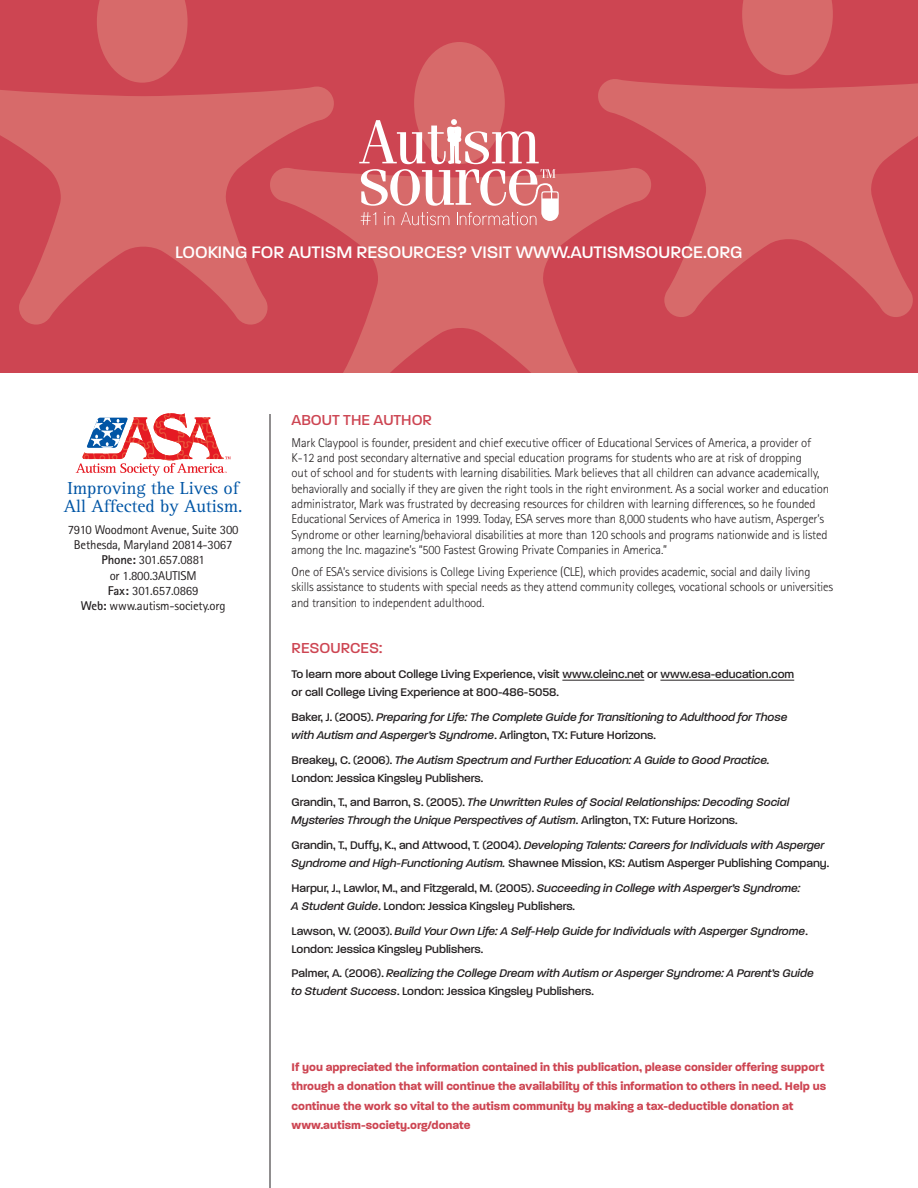
<style>
.page{position:relative;width:918px;height:1188px;background:#fff}
.page>*{position:absolute;margin:0;border:0;box-sizing:border-box;transform-origin:0 0}
.t1{font:500 22.5px "Paralucent";color:#fff}
.t2{font:500 19.5px "Paralucent";color:#cd4552}
.t3{font:18px/18px "Rotis Serif";color:#0155a5}
.t4{font:italic 500 15px/18px "Paralucent";color:#231f20}
.t5{font:500 15px/18px "Paralucent";color:#231f20}
.t6{font:700 15px/19.5px "Paralucent";color:#cd4552}
.t7{font:300 12.75px/15.3px "Rotis Sans Serif";letter-spacing:-.015em;color:#231f20}
.t8{font:12.75px/15.3px "Rotis Sans Serif";letter-spacing:-.015em;color:#231f20;text-align:center}
.s1{font-weight:700}
.s2{font-style:normal}
.s3{font-style:italic}
</style>
<div class="page">
<div style="left:0;top:0;width:918px;height:374px;background:#cd4552"></div>
<svg style="left:270px;top:42px;width:381px;height:332px"></svg>
<svg style="left:598px;top:0;width:320px;height:319px"></svg>
<svg style="left:0;top:0;width:334px;height:327px"></svg>
<div style="left:449px;top:117px;width:10px;height:10px;border:2px solid #d76a6a;border-radius:50%"></div>
<svg style="left:359px;top:120px;width:200px;height:105px"></svg>
<hr style="left:562px;top:680px;width:82px;height:1px;background:#231f20">
<hr style="left:660px;top:680px;width:134px;height:1px;background:#231f20">
<svg style="left:76px;top:413px;width:155px;height:63px"></svg>
<hr style="left:270px;top:414px;width:1px;height:774px;background:#231f20">
<p class="t1" style="left:175px;top:240px;width:566px">Looking for Autism Resources? Visit www.autismsource.org</p>
<p class="t3" style="left:64px;top:479px;width:180px">Improving the Lives of<br>All Affected by Autism.</p>
<p class="t8" style="left:68px;top:522px;width:172px">7910 Woodmont Avenue, Suite 300</p>
<p class="t8" style="left:74px;top:537px;width:160px">Bethesda, Maryland 20814-3067</p>
<p class="t8" style="left:102px;top:552px;width:105px"><span class="s1">Phone:</span> 301.657.0881 or 1.800.3AUTISM</p>
<p class="t8" style="left:108px;top:583px;width:92px"><span class="s1">Fax:</span> 301.657.0869</p>
<p class="t8" style="left:81px;top:598px;width:146px"><span class="s1">Web:</span> www.autism-society.org</p>
<p class="t2" style="left:292px;top:409px;width:142px">About the Author</p>
<p class="t7" style="left:292px;top:435px;width:539px">Mark Claypool is founder, president and chief executive officer of Educational Services of America, a provider of K-12 and post secondary alternative and special education programs for students who are at risk of dropping<br>out of school and for students with learning disabilities. Mark believes that all children can advance academically, behaviorally and socially if they are given the right tools in the right environment. As a social worker and education administrator, Mark was frustrated by decreasing resources for children with learning differences, so he founded Educational Services of America in 1999. Today, ESA serves more than 8,000 students who have autism, Asperger’s Syndrome or other learning/behavioral disabilities at more than 120 schools and programs nationwide and is listed among the I nc. magazine’s “500 Fastest Growing Private Companies in America.”</p>
<p class="t7" style="left:292px;top:564px;width:543px">One of ESA’s service divisions is College Living Experience (CLE), which provides academic, social and daily living skills assistance to students with special needs as they attend community colleges, vocational schools or universities and transition to independent adulthood.</p>
<p class="t2" style="left:292px;top:638px;width:92px">Resources:</p>
<p class="t5" style="left:292px;top:665px;width:504px">To learn more about College Living Experience, visit www.cleinc.net or www.esa-education.com or call College Living Experience at 800-486-5058.</p>
<p class="t4" style="left:292px;top:708px;width:498px"><span class="s2">Baker, J. (2005).</span> Preparing for Life: The Complete Guide for Transitioning to Adulthood for Those with Autism and Asperger’s Syndrome<span class="s2">. Arlington, TX: Future Horizons.</span></p>
<p class="t4" style="left:292px;top:750px;width:480px"><span class="s2">Breakey, C. (2006).</span> The Autism Spectrum and Further Education: A Guide to Good Practice.<br><span class="s2">London: Jessica Kingsley Publishers.</span></p>
<p class="t4" style="left:292px;top:793px;width:500px"><span class="s2">Grandin, T., and Barron, S. (2005).</span> The Unwritten Rules of Social Relationships: Decoding Social<br>Mysteries Through the Unique Perspectives of Autism<span class="s2">. Arlington, TX: Future Horizons.</span></p>
<p class="t5" style="left:292px;top:836px;width:539px">Grandin, T., Duffy, K., and Attwood, T. (2004). <span class="s3">Developing Talents: Careers for Individuals with Asperger<br>Syndrome and High-Functioning Autism.</span> Shawnee Mission, KS: Autism Asperger Publishing Company.</p>
<p class="t5" style="left:292px;top:879px;width:511px">Harpur, J., Lawlor, M., and Fitzgerald, M. (2005). <span class="s3">Succeeding in College with Asperger’s Syndrome:<br>A Student Guide</span>. London: Jessica Kingsley Publishers.</p>
<p class="t4" style="left:292px;top:921px;width:518px"><span class="s2">Lawson, W. (2003).</span> Build Your Own Life: A Self-Help Guide for Individuals with Asperger Syndrome<span class="s2">.<br>London: Jessica Kingsley Publishers.</span></p>
<p class="t4" style="left:292px;top:964px;width:524px"><span class="s2">Palmer, A. (2006).</span> Realizing the College Dream with Autism or Asperger Syndrome: A Parent’s Guide to Student Success<span class="s2">. London: Jessica Kingsley Publishers.</span></p>
<p class="t6" style="left:292px;top:1057px;width:536px">If you appreciated the information contained in this publication, please consider offering support through a donation that will continue the availability of this information to others in need. Help us continue the work so vital to the autism community by making a tax-deductible donation at www.autism-society.org/donate</p>
</div>
